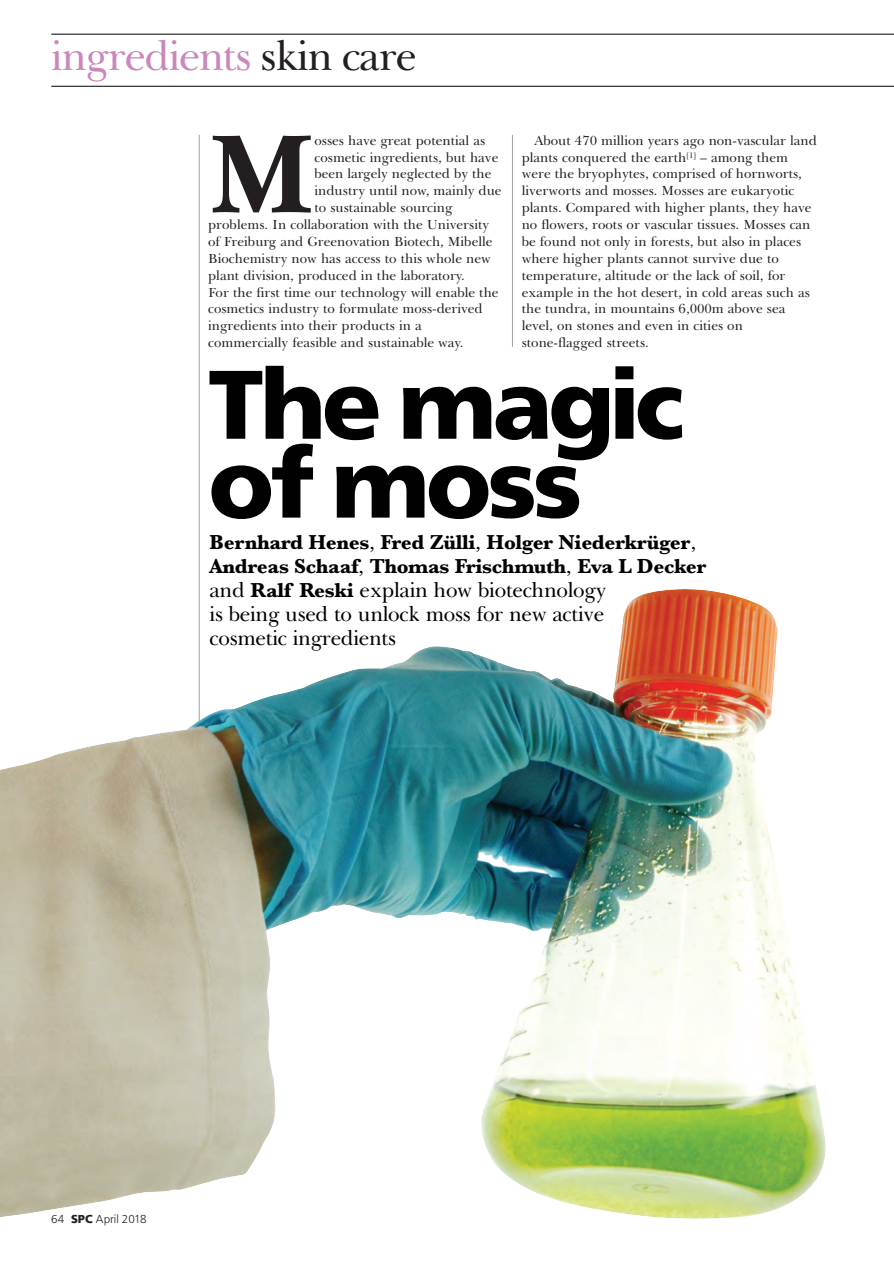
<style>
.page{position:relative;width:894px;height:1264px;background:#fff}
.page>*{position:absolute;margin:0;border:0;box-sizing:border-box;transform-origin:0 0}
.t1{font:700 114px "Baskerville BT";color:#231f20}
.t2{font:700 102.3px/78.8px "Frutus T";letter-spacing:-.045em;color:#010101}
.t3{font:42px "Baskerville BT";letter-spacing:-.03em;color:#ca87ba}
.t4{font:700 21px/24px "Baskerville";letter-spacing:-.015em;color:#010101}
.t5{font:13.5px/16.8px "Baskerville BT";color:#231f20}
.t6{font:300 12px "Frutus T";color:#231f20}
.s1{color:#231f20}
.s2{font-family:"Baskerville BT";font-weight:400}
.s3{font-weight:700}
</style>
<div class="page">
<hr style="left:512px;top:135px;width:1px;height:212px;background:#a4a1a1">
<hr style="left:199px;top:135px;width:1px;height:1039px;background:#a4a1a1">
<hr style="left:51px;top:34px;width:842px;height:1px;background:#010101">
<hr style="left:51px;top:86px;width:842px;height:1px;background:#010101">
<img style="left:0;top:588px;width:825px;height:631px">
<p class="t3" style="left:51px;top:40px;width:367px">ingredients <span class="s1">skin care</span></p>
<p class="t5" style="left:521px;top:133px;width:296px;text-indent:13px">About 470 million years ago non-vascular land plants conquered the earth<sup>[1]</sup> – among them were the bryophytes, comprised of hornworts, liverworts and mosses. Mosses are eukaryotic plants. Compared with higher plants, they have no flowers, roots or vascular tissues. Mosses can be found not only in forests, but also in places where higher plants cannot survive due to temperature, altitude or the lack of soil, for example in the hot desert, in cold areas such as the tundra, in mountains 6,000m above sea level, on stones and even in cities on stone-flagged streets.</p>
<p class="t1" style="left:208px;top:131px;width:108px">M</p>
<p class="t5" style="left:314px;top:133px;width:172px">osses have great potential as</p>
<p class="t5" style="left:314px;top:150px;width:185px">cosmetic ingredients, but have</p>
<p class="t5" style="left:314px;top:167px;width:178px">been largely neglected by the</p>
<p class="t5" style="left:314px;top:184px;width:188px">industry until now, mainly due</p>
<p class="t5" style="left:314px;top:201px;width:139px">to sustainable sourcing</p>
<p class="t5" style="left:208px;top:218px;width:282px">problems. In collaboration with the University</p>
<p class="t5" style="left:208px;top:234px;width:286px">of Freiburg and Greenovation Biotech, Mibelle</p>
<p class="t5" style="left:208px;top:251px;width:284px">Biochemistry now has access to this whole new</p>
<p class="t5" style="left:208px;top:268px;width:258px">plant division, produced in the laboratory.</p>
<p class="t5" style="left:208px;top:285px;width:292px">For the first time our technology will enable the</p>
<p class="t5" style="left:208px;top:302px;width:276px">cosmetics industry to formulate moss-derived</p>
<p class="t5" style="left:208px;top:319px;width:215px">ingredients into their products in a</p>
<p class="t5" style="left:208px;top:336px;width:257px">commercially feasible and sustainable way.</p>
<p class="t2" style="left:208px;top:364px;width:478px">The magic of moss</p>
<p class="t4" style="left:209px;top:530px;width:498px">Bernhard Henes<span class="s2">,</span> Fred Zülli<span class="s2">,</span> Holger Niederkrüger<span class="s2">, </span>Andreas Schaaf<span class="s2">,</span> Thomas Frischmuth<span class="s2">,</span> Eva L Decker <span class="s2">and</span> Ralf Reski <span class="s2">explain how biotechnology<br>is being used to unlock moss for new active<br>cosmetic ingredients</span></p>
<p class="t6" style="left:51px;top:1211px;width:97px">64 <span class="s3">SPC</span> April 2018</p>
</div>
